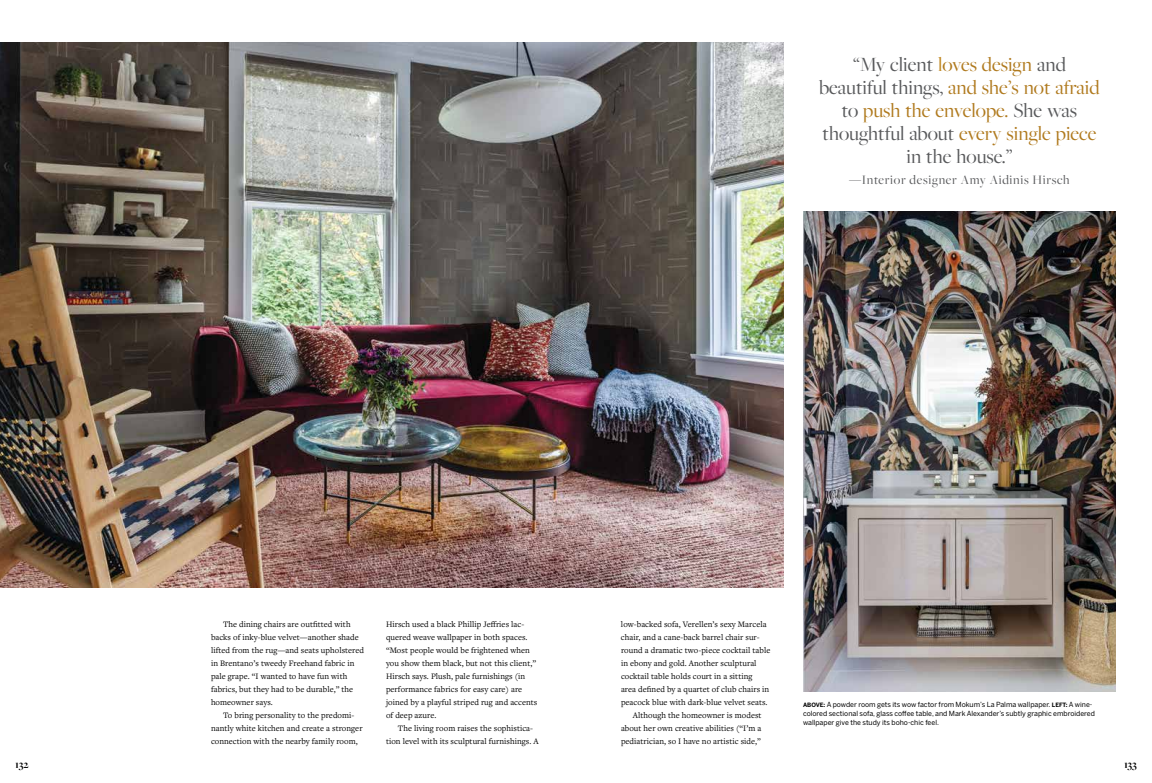
<style>
.page{position:relative;width:1152px;height:783px;background:#fff}
.page>*{position:absolute;margin:0;border:0;box-sizing:border-box;transform-origin:0 0}
.t1{font:21px/23px "Freight Big Pro";color:#58595b;text-align:center}
.t2{font:13.5px "Freight Big Pro";letter-spacing:.05em;color:#58595b}
.t3{font:700 11px "Freight Big Pro";color:#000}
.t4{font:8.7px/13px "Freight Text Pro";letter-spacing:.005em;color:#000}
.t5{font:7px/9px "Benton Sans";color:#000}
.s1{color:#c08720}
.s2{color:#b07a1e}
.s3{font-weight:700;font-size:5.9px}
</style>
<div class="page">
<img style="left:803px;top:211px;width:313px;height:481px">
<img style="left:0;top:42px;width:784px;height:546px">
<h1 class="t1" style="left:819px;top:52px;width:282px">“My client <span class="s1">l</span><span class="s2">oves design</span> and beautiful things, <span class="s2">and she’s not afraid </span>to <span class="s2">push the envelope.</span> She was thoughtful about <span class="s2">every single piece </span>in the house.”</h1>
<h2 class="t2" style="left:849px;top:171px;width:222px">—Interior designer Amy Aidinis Hirsch</h2>
<p class="t4" style="left:211px;top:617px;width:155px;text-indent:12px">The dining chairs are outfitted with backs of inky-blue velvet—another shade lifted from the rug—and seats upholstered in Brentano’s tweedy Freehand fabric in pale grape. “I wanted to have fun with fabrics, but they had to be durable,” the homeowner says.</p>
<p class="t4" style="left:211px;top:708px;width:153px;text-align:center">To bring personality to the predomi&shy;nantly white kitchen and create a stronger connection with the nearby family room,</p>
<p class="t5" style="left:803px;top:699px;width:293px"><span class="s3">ABOVE:</span> A powder room gets its wow factor from Mokum’s La Palma wallpaper. <span class="s3">LEFT:</span> A wine&shy;colored sectional sofa, glass coffee table, and Mark Alexander’s subtly graphic embroidered wallpaper give the study its boho-chic feel.</p>
<p class="t4" style="left:386px;top:617px;width:153px">Hirsch used a black Phillip Jeffries lac&shy;quered weave wallpaper in both spaces. “Most people would be frightened when you show them black, but not this client,” Hirsch says. Plush, pale furnishings (in performance fabrics for easy care) are joined by a playful striped rug and accents of deep azure.</p>
<p class="t4" style="left:386px;top:721px;width:154px;text-indent:12px">The living room raises the sophistica&shy;tion level with its sculptural furnishings. A</p>
<p class="t4" style="left:621px;top:617px;width:147px">low-backed sofa, Verellen’s sexy Marcela</p>
<p class="t4" style="left:621px;top:630px;width:140px">chair, and a cane-back barrel chair sur-</p>
<p class="t4" style="left:621px;top:643px;width:151px">round a dramatic two-piece cocktail table</p>
<p class="t4" style="left:621px;top:656px;width:137px">in ebony and gold. Another sculptural</p>
<p class="t4" style="left:621px;top:669px;width:133px">cocktail table holds court in a sitting</p>
<p class="t4" style="left:621px;top:682px;width:150px">area defined by a quartet of club chairs in</p>
<p class="t4" style="left:621px;top:695px;width:148px">peacock blue with dark-blue velvet seats.</p>
<p class="t4" style="left:633px;top:708px;width:130px">Although the homeowner is modest</p>
<p class="t4" style="left:621px;top:721px;width:142px">about her own creative abilities (“I’m a</p>
<p class="t4" style="left:621px;top:734px;width:141px">pediatrician, so I have no artistic side,”</p>
<p class="t3" style="left:15px;top:757px;width:15px">132</p>
<p class="t3" style="left:1124px;top:757px;width:14px">133</p>
</div>
